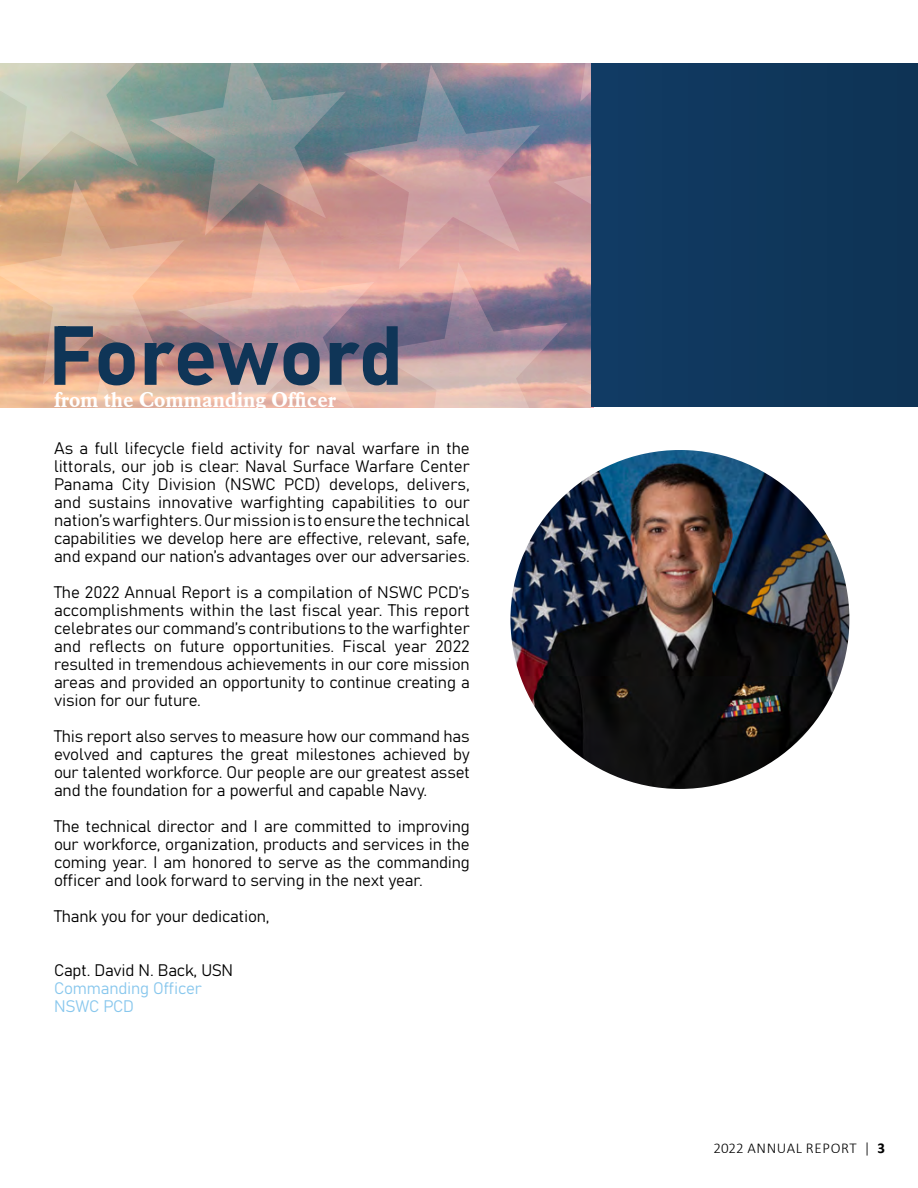
<style>
.page{position:relative;width:918px;height:1188px;background:#fff}
.page>*{position:absolute;margin:0;border:0;box-sizing:border-box;transform-origin:0 0}
.t1{font:82.5px "Bahnschrift";letter-spacing:-.01em;color:#0f3557}
.t2{font:700 21px "Aldine 721 BT";color:#fff}
.t3{font:16.5px/18px "Bahnschrift";letter-spacing:-.01em;color:#000;text-align:justify}
.t4{font:16.5px/18px "Bahnschrift";letter-spacing:-.01em;color:#88c7ed}
.t5{font:300 15px "Calibri";letter-spacing:.04em;color:#000}
.s1{font-weight:700}
</style>
<div class="page">
<img style="left:0;top:64px;width:592px;height:343px">
<img style="left:508px;top:448px;width:344px;height:343px;border-radius:172px">
<div style="left:592px;top:64px;width:326px;height:343px;background:#10375d"></div>
<h1 class="t1" style="left:48px;top:293px;width:356px">Foreword</h1>
<p class="t2" style="left:54px;top:387px;width:284px">from the Commanding Officer</p>
<p class="t3" style="left:54px;top:438px;width:417px">As a full lifecycle field activity for naval warfare in the littorals, our job is clear: Naval Surface Warfare Center Panama City Division (NSWC PCD) develops, delivers, and sustains innovative warfighting capabilities to our nation’s warfighters. Our mission is to ensure the technical capabilities we develop here are effective, relevant, safe, and expand our nation’s advantages over our adversaries.</p>
<p class="t3" style="left:54px;top:582px;width:417px">The 2022 Annual Report is a compilation of NSWC PCD’s accomplishments within the last fiscal year. This report celebrates our command’s contributions to the warfighter and reflects on future opportunities. Fiscal year 2022 resulted in tremendous achievements in our core mission areas and provided an opportunity to continue creating a vision for our future.</p>
<p class="t3" style="left:54px;top:726px;width:417px">This report also serves to measure how our command has evolved and captures the great milestones achieved by our talented workforce. Our people are our greatest asset and the foundation for a powerful and capable Navy.</p>
<p class="t3" style="left:54px;top:816px;width:417px">The technical director and I are committed to improving our workforce, organization, products and services in the coming year. I am honored to serve as the commanding officer and look forward to serving in the next year.</p>
<p class="t3" style="left:54px;top:906px;width:217px">Thank you for your dedication,</p>
<p class="t3" style="left:54px;top:960px;width:181px">Capt. David N. Back, USN</p>
<p class="t4" style="left:54px;top:978px;width:149px">Commanding Officer<br>NSWC PCD</p>
<p class="t5" style="left:713px;top:1139px;width:173px">2022 ANNUAL REPORT | <span class="s1">3</span></p>
</div>
